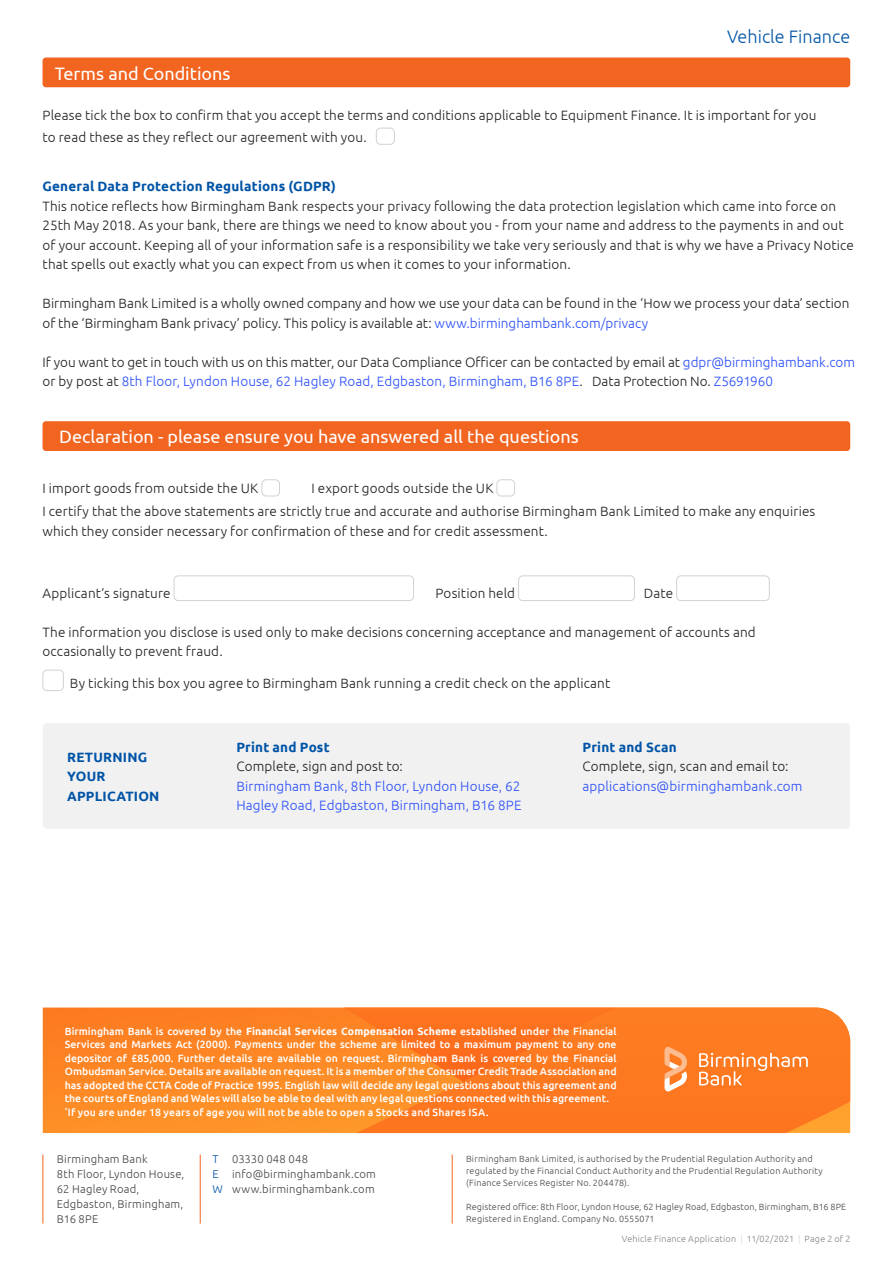
<style>
.page{position:relative;width:893px;height:1263px;background:#fff}
.page>*{position:absolute;margin:0;border:0;box-sizing:border-box;transform-origin:0 0}
.t1{font:18px "Ubuntu";color:#fff}
.t2{font:300 18px "Ubuntu";color:#0054a6}
.t3{font:300 13.5px/19.5px "Ubuntu";letter-spacing:.01em;color:#221f1f}
.t4{font:300 13.5px/19.5px "Ubuntu";letter-spacing:.01em;color:#2b4ff8}
.t5{font:700 13.5px/19.5px "Ubuntu";letter-spacing:.015em;color:#0054a6}
.t6{font:300 11.25px/15px "Ubuntu";letter-spacing:.015em;color:#454547}
.t7{font:500 10.5px/13.5px "Ubuntu";color:#fff}
.t8{font:300 9px/12px "Ubuntu";letter-spacing:.025em;color:#454547}
.t9{font:300 9px "Ubuntu";letter-spacing:.025em;color:#808284}
.s1{color:#2b4ff8}
.s2{font-weight:700}
.s3{color:#0054a6}
.s4{color:#d1d2d4}
</style>
<div class="page">
<hr style="left:200px;top:1154px;width:1px;height:69px;background:#f16521">
<hr style="left:452px;top:1154px;width:1px;height:69px;background:#f16521">
<hr style="left:43px;top:1154px;width:1px;height:69px;background:#f16521">
<div style="left:43px;top:723px;width:807px;height:106px;background:#f1f1f2;border-radius:4px"></div>
<div style="left:43px;top:58px;width:807px;height:29px;background:#f16521;border-radius:3px"></div>
<div style="left:376px;top:128px;width:19px;height:17px;border:1px solid #d1d2d4;border-radius:4px"></div>
<div style="left:43px;top:421px;width:807px;height:30px;background:#f16521;border-radius:3px"></div>
<div style="left:174px;top:575px;width:240px;height:26px;border:1px solid #d1d2d4;border-radius:4px"></div>
<div style="left:518px;top:575px;width:117px;height:26px;border:1px solid #d1d2d4;border-radius:4px"></div>
<div style="left:676px;top:575px;width:94px;height:26px;border:1px solid #d1d2d4;border-radius:4px"></div>
<div style="left:43px;top:670px;width:21px;height:21px;border:1px solid #d1d2d4;border-radius:4px"></div>
<div style="left:261px;top:479px;width:19px;height:17px;border:1px solid #d1d2d4;border-radius:4px"></div>
<div style="left:496px;top:479px;width:19px;height:17px;border:1px solid #d1d2d4;border-radius:4px"></div>
<svg style="left:43px;top:1007px;width:313px;height:126px;background:#fd8826"></svg>
<svg style="left:356px;top:1007px;width:494px;height:126px;background:#fd7c23"></svg>
<svg style="left:343px;top:1007px;width:275px;height:75px;background:#fc7921"></svg>
<svg style="left:699px;top:1053px;width:109px;height:32px;background:#fd9249"></svg>
<svg style="left:664px;top:1047px;width:23px;height:44px"></svg>
<h1 class="t1" style="left:55px;top:66px;width:177px">Terms and Conditions</h1>
<h1 class="t2" style="left:727px;top:28px;width:125px">Vehicle Finance</h1>
<p class="t3" style="left:43px;top:104px;width:776px;line-height:21.6px">Please tick the box to confirm that you accept the terms and conditions applicable to Equipment Finance. It is important for you to read these as they reflect our agreement with you.</p>
<p class="t5" style="left:43px;top:177px;width:295px">General Data Protection Regulations (GDPR)</p>
<p class="t3" style="left:43px;top:196px;width:813px">This notice reflects how Birmingham Bank respects your privacy following the data protection legislation which came into force on 25th May 2018. As your bank, there are things we need to know about you - from your name and address to the payments in and out of your account. Keeping all of your information safe is a responsibility we take very seriously and that is why we have a Privacy Notice that spells out exactly what you can expect from us when it comes to your information.</p>
<p class="t3" style="left:43px;top:293px;width:808px">Birmingham Bank Limited is a wholly owned company and how we use your data can be found in the ‘How we process your data’ section of the ‘Birmingham Bank privacy’ policy. This policy is available at: <span class="s1">www.birminghambank.com/privacy</span></p>
<p class="t3" style="left:43px;top:352px;width:814px">If you want to get in touch with us on this matter, our Data Compliance Officer can be contacted by email at <span class="s1">gdpr@birminghambank.com </span>or by post at <span class="s1">8th Floor, Lyndon House, 62 Hagley Road, Edgbaston, Birmingham, B16 8PE</span>. Data Protection No. <span class="s1">Z5691960</span></p>
<h1 class="t1" style="left:59px;top:429px;width:521px">Declaration - please ensure you have answered all the questions</h1>
<p class="t3" style="left:43px;top:477px;width:774px;line-height:23px;text-indent:269px">I export goods outside the UK<br>I certify that the above statements are strictly true and accurate and authorise Birmingham Bank Limited to make any enquiries</p>
<p class="t3" style="left:43px;top:521px;width:507px">which they consider necessary for confirmation of these and for credit assessment.</p>
<p class="t3" style="left:43px;top:478px;width:217px">I import goods from outside the UK</p>
<p class="t3" style="left:43px;top:584px;width:130px">Applicant’s signature</p>
<p class="t3" style="left:435px;top:583px;width:81px">Position held</p>
<p class="t3" style="left:644px;top:584px;width:31px">Date</p>
<p class="t3" style="left:43px;top:622px;width:715px">The information you disclose is used only to make decisions concerning acceptance and management of accounts and occasionally to prevent fraud.</p>
<p class="t3" style="left:70px;top:673px;width:542px">By ticking this box you agree to Birmingham Bank running a credit check on the applicant</p>
<p class="t5" style="left:67px;top:748px;width:94px">RETURNING<br>YOUR<br>APPLICATION</p>
<p class="t5" style="left:236px;top:738px;width:95px">Print and Post</p>
<p class="t3" style="left:236px;top:756px;width:168px">Complete, sign and post to:</p>
<p class="t4" style="left:236px;top:776px;width:287px">Birmingham Bank, 8th Floor, Lyndon House, 62<br>Hagley Road, Edgbaston, Birmingham, B16 8PE</p>
<p class="t5" style="left:583px;top:738px;width:96px">Print and Scan</p>
<p class="t3" style="left:583px;top:756px;width:207px">Complete, sign, scan and email to:</p>
<p class="t4" style="left:583px;top:776px;width:222px">applications@birminghambank.com</p>
<p class="t7" style="left:65px;top:1025px;width:553px">Birmingham Bank is covered by the <span class="s2">Financial Services Compensation Scheme</span> established under the Financial Services and Markets Act (2000). Payments under the scheme are limited to a maximum payment to any one depositor of £85,000. Further details are available on request. Birmingham Bank is covered by the Financial Ombudsman Service. Details are available on request. It is a member of the Consumer Credit Trade Association and has adopted the CCTA Code of Practice 1995. English law will decide any legal questions about this agreement and the courts of England and Wales will also be able to deal with any legal questions connected with this agreement. <sup>*</sup>If you are under 18 years of age you will not be able to open a Stocks and Shares ISA.</p>
<p class="t6" style="left:57px;top:1152px;width:129px">Birmingham Bank<br>8th Floor, Lyndon House,<br>62 Hagley Road,<br>Edgbaston, Birmingham,<br>B16 8PE</p>
<p class="t6" style="left:213px;top:1152px;width:165px"><span class="s3">T</span> 03330 048 048<br><span class="s3">E</span> info@birminghambank.com<br><span class="s3">W</span> www.birminghambank.com</p>
<p class="t8" style="left:466px;top:1152px;width:358px">Birmingham Bank Limited, is authorised by the Prudential Regulation Authority and regulated by the Financial Conduct Authority and the Prudential Regulation Authority (Finance Services Register No. 204478).</p>
<p class="t8" style="left:466px;top:1200px;width:382px">Registered office: 8th Floor, Lyndon House, 62 Hagley Road, Edgbaston, Birmingham, B16 8PE<br>Registered in England. Company No. 0555071</p>
<p class="t9" style="left:622px;top:1235px;width:230px">Vehicle Finance Application <span class="s4">|</span> 11/02/2021 <span class="s4">|</span> Page 2 of 2</p>
</div>
